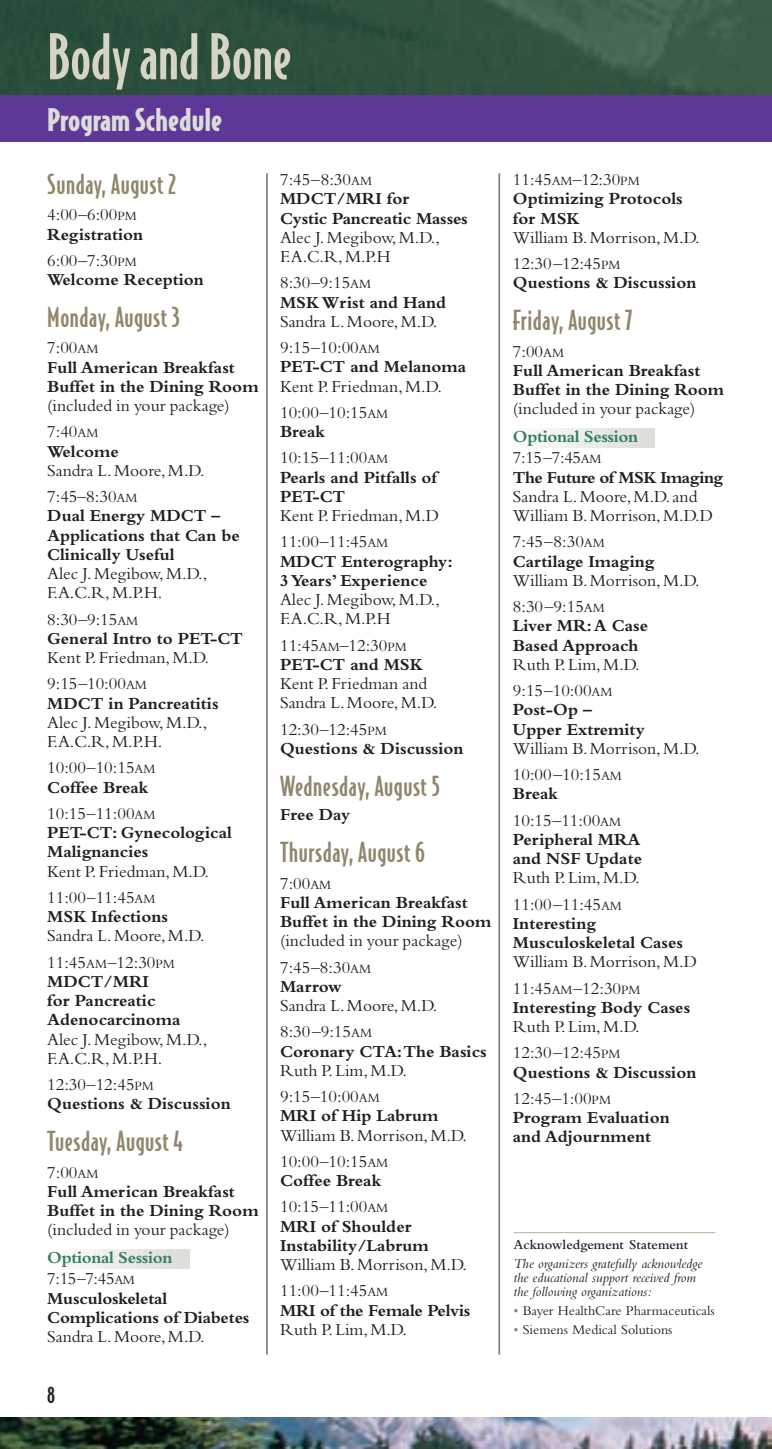
<style>
.page{position:relative;width:772px;height:1449px;background:#fff}
.page>*{position:absolute;margin:0;border:0;box-sizing:border-box;transform-origin:0 0}
.t1{font:500 59.85px "Bodega Sans";color:#d6d4c5}
.t2{font:900 29.75px "Bodega Sans";color:#dcdcd8}
.t3{font:500 26.25px "Bodega Sans";letter-spacing:.02em;color:#92876d}
.t4{font:500 21px "Bodega Sans";color:#231f20}
.t5{font:700 17.5px/19.2px "Bembo";color:#231f20}
.t6{font:17.5px/26.2px "Bembo";color:#231f20}
.t7{font:700 17.5px/19.2px "Bembo";letter-spacing:-.03em;color:#231f20}
.t8{font:700 17.5px "Bembo";letter-spacing:-.02em;color:#36805e}
.t9{font:italic 14px/14px "Bembo";color:#231f20}
.t10{font:14px "Bembo";color:#231f20}
.t11{font:600 14px "Bembo";color:#231f20}
.s1{font-weight:400}
.s2{font-weight:400;font-size:13.12px}
.s3{font-size:13.12px}
.s4{font-weight:700}
.s5{color:#92876d}
</style>
<div class="page">
<div style="left:0;top:0;width:772px;height:142px;background:#5d3896"></div>
<img style="left:0;top:0;width:772px;height:94px">
<img style="left:0;top:1418px;width:772px;height:31px">
<hr style="left:266px;top:173px;width:2px;height:1182px;background:#808285">
<hr style="left:498px;top:173px;width:2px;height:1182px;background:#808285">
<hr style="left:513px;top:1232px;width:202px;height:1px;background:#b5b397">
<h1 class="t1" style="left:47px;top:24px;width:245px">BodyandBone</h1>
<h2 class="t2" style="left:47px;top:103px;width:176px">Program Schedule</h2>
<h3 class="t3" style="left:47px;top:170px;width:131px">Sunday, August 2</h3>
<p class="t5" style="left:47px;top:207px;width:97px"><span class="s1">4:00–6:00</span><span class="s2">PM<br></span>Registration</p>
<p class="t5" style="left:47px;top:253px;width:158px"><span class="s1">6:00–7:30</span><span class="s2">PM<br></span>Welcome Reception</p>
<h3 class="t3" style="left:47px;top:303px;width:134px">Monday, August 3</h3>
<p class="t5" style="left:47px;top:340px;width:213px"><span class="s1">7:00</span><span class="s2">AM<br></span>Full American Breakfast<br>Buffet in the Dining Room</p>
<p class="t6" style="left:47px;top:394px;width:184px">(included in your package)<br>7:40<span class="s3">AM</span></p>
<p class="t5" style="left:47px;top:443px;width:73px">Welcome</p>
<p class="t6" style="left:47px;top:459px;width:159px">Sandra L.Moore,M.D.<br>7:45–8:30<span class="s3">AM</span></p>
<p class="t5" style="left:47px;top:508px;width:194px">Dual Energy MDCT –<br>Applications that Can be<br>Clinically Useful</p>
<p class="t6" style="left:47px;top:566px;width:161px;line-height:19.2px">Alec J.Megibow,M.D.,<br>F.A.C.R,M.P.H.</p>
<p class="t5" style="left:47px;top:611px;width:197px"><span class="s1">8:30–9:15</span><span class="s2">AM<br></span>General Intro to PET-CT</p>
<p class="t6" style="left:47px;top:646px;width:163px">Kent P. Friedman,M.D.<br>9:15–10:00<span class="s3">AM</span></p>
<p class="t5" style="left:47px;top:695px;width:173px">MDCT in Pancreatitis</p>
<p class="t6" style="left:47px;top:715px;width:161px;line-height:19.2px">Alec J.Megibow,M.D.,<br>F.A.C.R,M.P.H.</p>
<p class="t6" style="left:47px;top:760px;width:110px;line-height:19.2px">10:00–10:15<span class="s3">AM<br></span><span class="s4">Coffee Break</span></p>
<p class="t5" style="left:47px;top:806px;width:186px"><span class="s1">10:15–11:00</span><span class="s2">AM<br></span>PET-CT: Gynecological<br>Malignancies</p>
<p class="t6" style="left:47px;top:860px;width:163px">Kent P. Friedman,M.D.<br>11:00–11:45<span class="s3">AM</span></p>
<p class="t5" style="left:47px;top:909px;width:122px">MSK Infections</p>
<p class="t6" style="left:47px;top:925px;width:159px">Sandra L.Moore,M.D.<br>11:45<span class="s3">AM</span>–12:30<span class="s3">PM</span></p>
<p class="t5" style="left:47px;top:974px;width:135px">MDCT/MRI<br>for Pancreatic<br>Adenocarcinoma</p>
<p class="t6" style="left:47px;top:1031px;width:161px;line-height:19.2px">Alec J.Megibow,M.D.,<br>F.A.C.R,M.P.H.</p>
<p class="t5" style="left:47px;top:1077px;width:185px"><span class="s1">12:30–12:45</span><span class="s2">PM<br></span>Questions &amp; Discussion</p>
<h3 class="t3" style="left:47px;top:1127px;width:137px">Tuesday, August 4</h3>
<p class="t5" style="left:47px;top:1164px;width:213px"><span class="s1">7:00</span><span class="s2">AM<br></span>Full American Breakfast<br>Buffet in the Dining Room</p>
<p class="t6" style="left:47px;top:1219px;width:184px">(included in your package)</p>
<p class="t5" style="left:47px;top:1271px;width:204px"><span class="s1">7:15–7:45</span><span class="s2">AM<br></span>Musculoskeletal<br>Complications of Diabetes</p>
<p class="t6" style="left:47px;top:1325px;width:159px">Sandra L.Moore,M.D.</p>
<p class="t8" style="left:47px;top:1252px;width:127px">Optional Session</p>
<p class="t4" style="left:47px;top:1383px;width:9px">8</p>
<p class="t5" style="left:280px;top:172px;width:189px"><span class="s1">7:45–8:30</span><span class="s2">AM<br></span>MDCT/MRI for<br>Cystic Pancreatic Masses</p>
<p class="t6" style="left:280px;top:229px;width:161px;line-height:19.2px">Alec J.Megibow,M.D.,<br>F.A.C.R,M.P.H</p>
<p class="t5" style="left:280px;top:275px;width:168px"><span class="s1">8:30–9:15</span><span class="s2">AM<br></span>MSK Wrist and Hand</p>
<p class="t6" style="left:280px;top:310px;width:159px">Sandra L.Moore,M.D.<br>9:15–10:00<span class="s3">AM</span></p>
<p class="t5" style="left:280px;top:359px;width:188px">PET-CT and Melanoma</p>
<p class="t6" style="left:280px;top:375px;width:163px">Kent P. Friedman,M.D.<br>10:00–10:15<span class="s3">AM</span></p>
<p class="t6" style="left:280px;top:420px;width:110px"><span class="s4">Break<br></span>10:15–11:00<span class="s3">AM</span></p>
<p class="t5" style="left:280px;top:469px;width:159px">Pearls and Pitfalls of<br>PET-CT</p>
<p class="t6" style="left:280px;top:504px;width:161px">Kent P. Friedman,M.D<br>11:00–11:45<span class="s3">AM</span></p>
<p class="t5" style="left:280px;top:553px;width:174px">MDCT Enterography:<br>3Years’ Experience</p>
<p class="t6" style="left:280px;top:592px;width:161px;line-height:19.2px">Alec J.Megibow,M.D.,<br>F.A.C.R,M.P.H</p>
<p class="t5" style="left:280px;top:637px;width:144px"><span class="s1">11:45</span><span class="s2">AM</span><span class="s1">–12:30</span><span class="s2">PM<br></span>PET-CT and MSK</p>
<p class="t6" style="left:280px;top:676px;width:159px;line-height:19.2px">Kent P. Friedman and<br>Sandra L.Moore,M.D.</p>
<p class="t5" style="left:280px;top:721px;width:185px"><span class="s1">12:30–12:45</span><span class="s2">PM<br></span>Questions &amp; Discussion</p>
<h3 class="t3" style="left:280px;top:771px;width:161px">Wednesday, August 5</h3>
<p class="t5" style="left:280px;top:807px;width:72px">Free Day</p>
<h3 class="t3" style="left:280px;top:838px;width:146px">Thursday, August 6</h3>
<p class="t5" style="left:280px;top:875px;width:213px"><span class="s1">7:00</span><span class="s2">AM<br></span>Full American Breakfast<br>Buffet in the Dining Room</p>
<p class="t6" style="left:280px;top:929px;width:184px">(included in your package)<br>7:45–8:30<span class="s3">AM</span></p>
<p class="t5" style="left:280px;top:978px;width:63px">Marrow</p>
<p class="t6" style="left:280px;top:994px;width:159px">Sandra L.Moore,M.D.<br>8:30–9:15<span class="s3">AM</span></p>
<p class="t5" style="left:280px;top:1043px;width:208px">Coronary CTA:The Basics</p>
<p class="t6" style="left:280px;top:1059px;width:128px">Ruth P.Lim,M.D.<br>9:15–10:00<span class="s3">AM</span></p>
<p class="t5" style="left:280px;top:1108px;width:160px">MRI of Hip Labrum</p>
<p class="t6" style="left:280px;top:1124px;width:188px">William B.Morrison,M.D.<br>10:00–10:15<span class="s3">AM</span></p>
<p class="t5" style="left:280px;top:1169px;width:110px;line-height:26.2px">Coffee Break<br><span class="s1">10:15–11:00</span><span class="s2">AM</span></p>
<p class="t5" style="left:280px;top:1218px;width:150px">MRI of Shoulder<br>Instability/Labrum</p>
<p class="t6" style="left:280px;top:1253px;width:188px">William B.Morrison,M.D.<br>11:00–11:45<span class="s3">AM</span></p>
<p class="t5" style="left:280px;top:1302px;width:192px">MRI of the Female Pelvis</p>
<p class="t6" style="left:280px;top:1318px;width:128px">Ruth P.Lim,M.D.</p>
<p class="t5" style="left:513px;top:172px;width:171px"><span class="s1">11:45</span><span class="s2">AM</span><span class="s1">–12:30</span><span class="s2">PM<br></span>Optimizing Protocols for MSK</p>
<p class="t6" style="left:513px;top:226px;width:188px">William B.Morrison,M.D.<br>12:30–12:45<span class="s3">PM</span></p>
<p class="t5" style="left:513px;top:275px;width:185px">Questions &amp; Discussion</p>
<h3 class="t3" style="left:513px;top:306px;width:121px">Friday, August 7</h3>
<p class="t5" style="left:513px;top:343px;width:213px"><span class="s1">7:00</span><span class="s2">AM<br></span>Full American Breakfast<br>Buffet in the Dining Room</p>
<p class="t6" style="left:513px;top:397px;width:184px">(included in your package)</p>
<p class="t7" style="left:513px;top:450px;width:212px"><span class="s1">7:15–7:45</span><span class="s2">AM<br></span>The Future of MSK Imaging</p>
<p class="t6" style="left:513px;top:488px;width:202px;line-height:19.2px">Sandra L.Moore,M.D.and<br>William B.Morrison,M.D.D</p>
<p class="t5" style="left:513px;top:534px;width:143px"><span class="s1">7:45–8:30</span><span class="s2">AM<br></span>Cartilage Imaging</p>
<p class="t6" style="left:513px;top:569px;width:188px">William B.Morrison,M.D.<br>8:30–9:15<span class="s3">AM</span></p>
<p class="t5" style="left:513px;top:618px;width:137px">Liver MR:A Case<br>Based Approach</p>
<p class="t6" style="left:513px;top:653px;width:128px">Ruth P.Lim,M.D.<br>9:15–10:00<span class="s3">AM</span></p>
<p class="t5" style="left:513px;top:702px;width:133px">Post-Op –<br>Upper Extremity</p>
<p class="t6" style="left:513px;top:737px;width:188px">William B.Morrison,M.D.<br>10:00–10:15<span class="s3">AM</span></p>
<p class="t6" style="left:513px;top:782px;width:110px"><span class="s4">Break<br></span>10:15–11:00<span class="s3">AM</span></p>
<p class="t5" style="left:513px;top:831px;width:131px">Peripheral MRA and NSF Update</p>
<p class="t6" style="left:513px;top:866px;width:128px">Ruth P.Lim,M.D.<br>11:00–11:45<span class="s3">AM</span></p>
<p class="t5" style="left:513px;top:915px;width:172px">Interesting<br>Musculoskeletal Cases</p>
<p class="t6" style="left:513px;top:950px;width:186px">William B.Morrison,M.D<br>11:45<span class="s3">AM</span>–12:30<span class="s3">PM</span></p>
<p class="t5" style="left:513px;top:999px;width:179px">Interesting Body Cases</p>
<p class="t6" style="left:513px;top:1015px;width:128px">Ruth P.Lim,M.D.<br>12:30–12:45<span class="s3">PM</span></p>
<p class="t5" style="left:513px;top:1061px;width:185px;line-height:26.2px">Questions &amp; Discussion<br><span class="s1">12:45–1:00</span><span class="s2">PM</span></p>
<p class="t5" style="left:513px;top:1110px;width:158px">Program Evaluation and Adjournment</p>
<p class="t8" style="left:513px;top:430px;width:127px">Optional Session</p>
<p class="t11" style="left:513px;top:1239px;width:176px">Acknowledgement Statement</p>
<p class="t9" style="left:513px;top:1258px;width:190px">The organizers gratefully acknowledge the educational support received from the following organizations:</p>
<p class="t10" style="left:513px;top:1306px;width:203px"><span class="s5">•</span> Bayer HealthCare Pharmaceuticals</p>
<p class="t10" style="left:513px;top:1325px;width:161px"><span class="s5">•</span> Siemens Medical Solutions</p>
</div>
